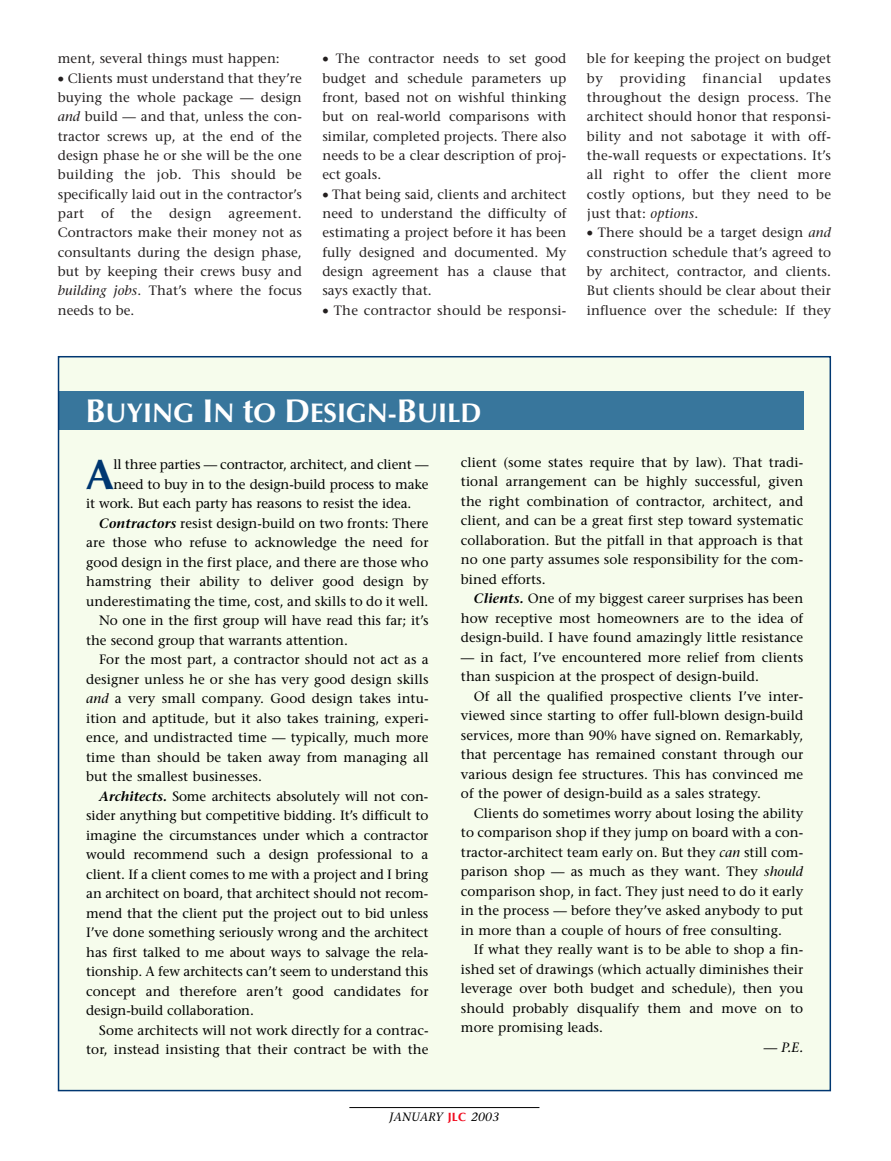
<style>
.page{position:relative;width:891px;height:1161px;background:#fff}
.page>*{position:absolute;margin:0;border:0;box-sizing:border-box;transform-origin:0 0}
.t1{font:700 42.45px "Optima";color:#003771}
.t2{font:700 27px "Optima";color:#fff}
.t3{font:13.5px/19.5px "Stone Serif";letter-spacing:.005em;color:#000;text-align:justify}
.t4{font:13.5px/19.4px "Stone Serif";letter-spacing:.005em;color:#231f1f;text-align:justify}
.t5{font:13.5px "Stone Serif";letter-spacing:.04em;color:#231f1f}
.t6{font:italic 13.5px "Stone Serif";color:#000}
.t7{font:italic 12px "Stone Serif";letter-spacing:.015em;color:#000}
.s1{font-style:italic}
.s2{font-size:33px}
.s3{font-weight:600;font-style:italic}
.s4{font-family:"Optima";font-weight:700;font-style:normal;color:#f00a1e}
</style>
<div class="page">
<div style="left:59px;top:357px;width:771px;height:734px;background:#f6fcec"></div>
<div style="left:59px;top:392px;width:745px;height:38px;background:#38769c"></div>
<hr style="left:349px;top:1107px;width:190px;height:1px;background:#000">
<p class="t4" style="left:58px;top:50px;width:224px">ment, several things must happen:</p>
<p class="t4" style="left:58px;top:70px;width:246px">• Clients must understand that they’re buying the whole package — design <span class="s1">and</span> build — and that, unless the con&shy;tractor screws up, at the end of the design phase he or she will be the one building the job. This should be specifically laid out in the contractor’s part of the design agreement.<br>Contractors make their money not as consultants during the design phase, but by keeping their crews busy and <span class="s1">building jobs</span>. That’s where the focus needs to be.</p>
<p class="t4" style="left:322px;top:50px;width:246px">• The contractor needs to set good budget and schedule parameters up front, based not on wishful thinking but on real-world comparisons with similar, completed projects. There also needs to be a clear description of proj&shy;ect goals.</p>
<p class="t4" style="left:322px;top:186px;width:246px">• That being said, clients and architect need to understand the difficulty of estimating a project before it has been fully designed and documented. My design agreement has a clause that says exactly that.</p>
<p class="t4" style="left:322px;top:302px;width:246px">• The contractor should be responsi-</p>
<p class="t4" style="left:587px;top:50px;width:246px">ble for keeping the project on budget by</p>
<p class="t5" style="left:620px;top:73px;width:67px">providing</p>
<p class="t5" style="left:703px;top:73px;width:61px">financial</p>
<p class="t4" style="left:587px;top:70px;width:246px;text-indent:192px">updates throughout the design process. The architect should honor that responsi&shy;bility and not sabotage it with off&shy;the-wall requests or expectations. It’s all right to offer the client more costly options, but they need to be just that: <span class="s1">options</span>.</p>
<p class="t4" style="left:587px;top:224px;width:246px">• There should be a target design <span class="s1">and </span>construction schedule that’s agreed to by architect, contractor, and clients.<br>But clients should be clear about their influence over the schedule: If they</p>
<h2 class="t2" style="left:86px;top:401px;width:398px"><span class="s2">B</span>UYING <span class="s2">I</span>N <span class="s2">t</span>O <span class="s2">D</span>ESIGN-<span class="s2">B</span>UILD</h2>
<h1 class="t1" style="left:86px;top:457px;width:30px">A</h1>
<p class="t3" style="left:114px;top:456px;width:316px">ll three parties — contractor, architect, and client —</p>
<p class="t3" style="left:114px;top:476px;width:316px">need to buy in to the design-build process to make</p>
<p class="t3" style="left:86px;top:495px;width:327px">it work. But each party has reasons to resist the idea.</p>
<p class="t3" style="left:99px;top:515px;width:331px"><span class="s3">Contractors</span> resist design-build on two fronts: There</p>
<p class="t3" style="left:86px;top:534px;width:344px">are those who refuse to acknowledge the need for</p>
<p class="t3" style="left:86px;top:554px;width:344px">good design in the first place, and there are those who</p>
<p class="t3" style="left:86px;top:573px;width:344px">hamstring their ability to deliver good design by</p>
<p class="t3" style="left:86px;top:593px;width:344px">underestimating the time, cost, and skills to do it well.</p>
<p class="t3" style="left:99px;top:612px;width:331px">No one in the first group will have read this far; it’s</p>
<p class="t3" style="left:86px;top:632px;width:263px">the second group that warrants attention.</p>
<p class="t3" style="left:99px;top:651px;width:331px">For the most part, a contractor should not act as a</p>
<p class="t3" style="left:86px;top:671px;width:344px">designer unless he or she has very good design skills</p>
<p class="t3" style="left:86px;top:690px;width:344px"><span class="s1">and</span> a very small company. Good design takes intu-</p>
<p class="t3" style="left:86px;top:710px;width:344px">ition and aptitude, but it also takes training, experi-</p>
<p class="t3" style="left:86px;top:729px;width:344px">ence, and undistracted time — typically, much more</p>
<p class="t3" style="left:86px;top:749px;width:344px">time than should be taken away from managing all</p>
<p class="t3" style="left:86px;top:768px;width:177px">but the smallest businesses.</p>
<p class="t3" style="left:99px;top:788px;width:331px"><span class="s3">Architects.</span> Some architects absolutely will not con-</p>
<p class="t3" style="left:86px;top:807px;width:344px">sider anything but competitive bidding. It’s difficult to</p>
<p class="t3" style="left:86px;top:827px;width:344px">imagine the circumstances under which a contractor</p>
<p class="t3" style="left:86px;top:846px;width:344px">would recommend such a design professional to a</p>
<p class="t3" style="left:86px;top:866px;width:344px">client. If a client comes to me with a project and I bring</p>
<p class="t3" style="left:86px;top:885px;width:344px">an architect on board, that architect should not recom-</p>
<p class="t3" style="left:86px;top:905px;width:344px">mend that the client put the project out to bid unless</p>
<p class="t3" style="left:86px;top:924px;width:344px">I’ve done something seriously wrong and the architect</p>
<p class="t3" style="left:86px;top:944px;width:344px">has first talked to me about ways to salvage the rela-</p>
<p class="t3" style="left:86px;top:963px;width:344px">tionship. A few architects can’t seem to understand this</p>
<p class="t3" style="left:86px;top:983px;width:344px">concept and therefore aren’t good candidates for</p>
<p class="t3" style="left:86px;top:1002px;width:169px">design-build collaboration.</p>
<p class="t3" style="left:99px;top:1022px;width:331px">Some architects will not work directly for a contrac-</p>
<p class="t3" style="left:86px;top:1041px;width:344px">tor, instead insisting that their contract be with the</p>
<p class="t3" style="left:461px;top:454px;width:344px">client (some states require that by law). That tradi&shy;tional arrangement can be highly successful, given the right combination of contractor, architect, and client, and can be a great first step toward systematic collaboration. But the pitfall in that approach is that no one party assumes sole responsibility for the com&shy;bined efforts.</p>
<p class="t3" style="left:461px;top:590px;width:344px;text-indent:13px"><span class="s3">Clients.</span> One of my biggest career surprises has been how receptive most homeowners are to the idea of design-build. I have found amazingly little resistance</p>
<p class="t3" style="left:461px;top:649px;width:344px">— in fact, I’ve encountered more relief from clients than suspicion at the prospect of design-build.</p>
<p class="t3" style="left:461px;top:688px;width:344px;text-indent:13px">Of all the qualified prospective clients I’ve inter&shy;viewed since starting to offer full-blown design-build services, more than 90% have signed on. Remarkably, that percentage has remained constant through our various design fee structures. This has convinced me of the power of design-build as a sales strategy.</p>
<p class="t3" style="left:461px;top:805px;width:344px;text-indent:13px">Clients do sometimes worry about losing the ability to comparison shop if they jump on board with a con&shy;tractor-architect team early on. But they <span class="s1">can</span> still com&shy;parison shop — as much as they want. They <span class="s1">should </span>comparison shop, in fact. They just need to do it early in the process — before they’ve asked anybody to put in more than a couple of hours of free consulting.</p>
<p class="t3" style="left:461px;top:941px;width:344px;text-indent:13px">If what they really want is to be able to shop a fin&shy;ished set of drawings (which actually diminishes their leverage over both budget and schedule), then you should probably disqualify them and move on to more promising leads.</p>
<p class="t6" style="left:764px;top:1042px;width:41px">— P.E.</p>
<p class="t7" style="left:390px;top:1112px;width:111px">JANUARY <span class="s4">JLC</span> 2003</p>
</div>
